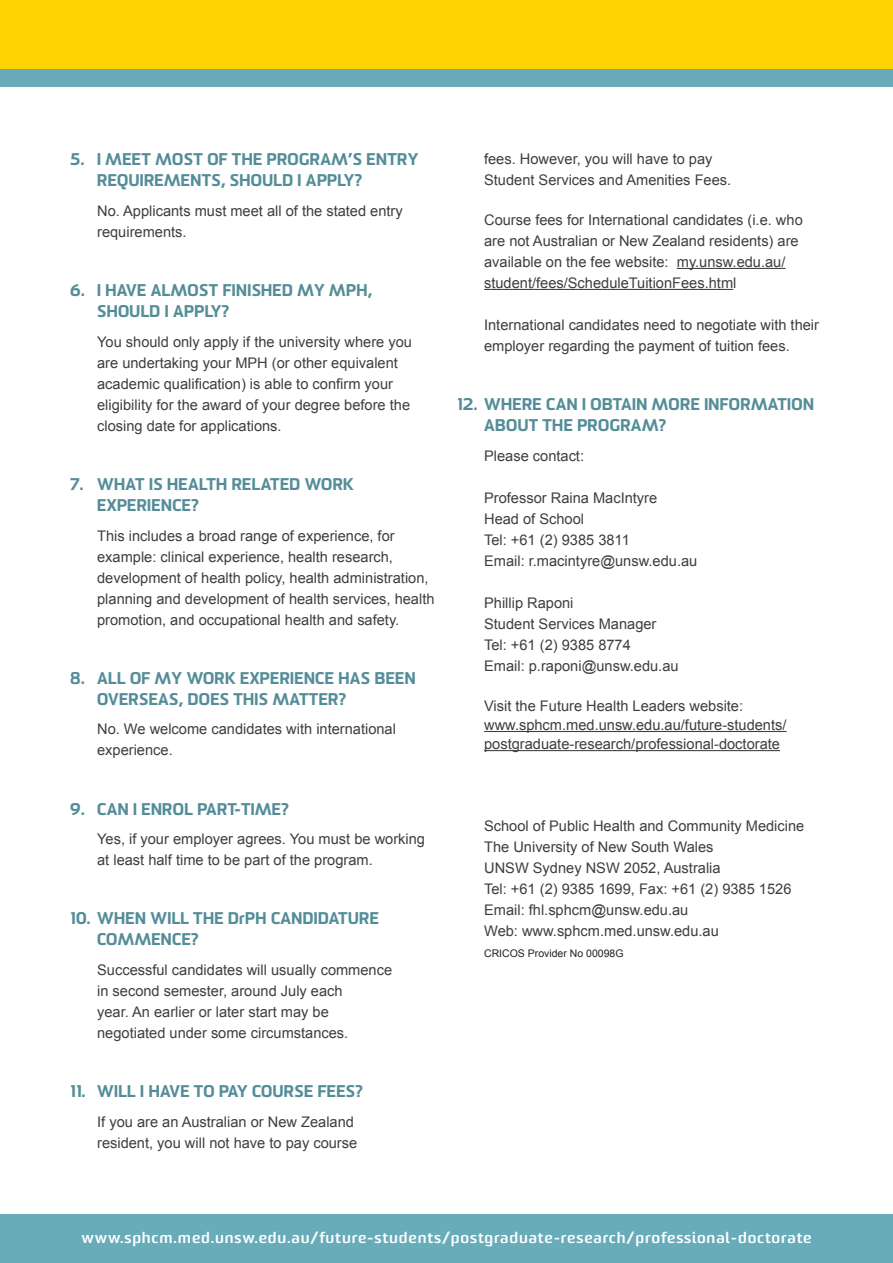
<style>
.page{position:relative;width:893px;height:1263px;background:#fff}
.page>*{position:absolute;margin:0;border:0;box-sizing:border-box;transform-origin:0 0}
.Question{font:900 16.5px/21px "Sommet";letter-spacing:.025em;color:#548d98}
.t1{font:700 15px "Sommet";letter-spacing:.05em;color:#fff;scale:1.15 1}
.Body_Text_Indent{font:14.7px/21px "Arial";color:#3e3e3f}
.Body_Text_Indent-2{font:10.5px "Arial";color:#231f20}
</style>
<div class="page">
<hr style="left:677px;top:268px;width:108px;height:1px;background:#3e3e3f">
<hr style="left:484px;top:289px;width:249px;height:1px;background:#3e3e3f">
<hr style="left:484px;top:731px;width:302px;height:1px;background:#3e3e3f">
<hr style="left:484px;top:750px;width:296px;height:1px;background:#3e3e3f">
<div style="left:0;top:1214px;width:893px;height:49px;background:#68acba"></div>
<div style="left:0;top:0;width:893px;height:78px;background:#fed304"></div>
<div style="left:0;top:70px;width:893px;height:17px;background:#68acba"></div>
<p class="Question" style="left:97px;top:150px;width:323px;text-indent:-27px">5. I MEET MOST OF THE PROGRAM’S ENTRY<br>REQUIREMENTS, SHOULD I APPLY?</p>
<p class="Body_Text_Indent" style="left:97px;top:200px;width:307px">No. Applicants must meet all of the stated entry requirements.</p>
<p class="Question" style="left:97px;top:281px;width:276px;text-indent:-27px">6. I HAVE ALMOST FINISHED MY MPH,<br>SHOULD I APPLY?</p>
<p class="Body_Text_Indent" style="left:97px;top:331px;width:316px">You should only apply if the university where you are undertaking your MPH (or other equivalent academic qualification) is able to confirm your eligibility for the award of your degree before the closing date for applications.</p>
<p class="Question" style="left:97px;top:475px;width:258px;text-indent:-27px">7. WHAT IS HEALTH RELATED WORK<br>EXPERIENCE?</p>
<p class="Body_Text_Indent" style="left:97px;top:525px;width:339px">This includes a broad range of experience, for example: clinical experience, health research, development of health policy, health administration, planning and development of health services, health promotion, and occupational health and safety.</p>
<p class="Question" style="left:97px;top:669px;width:320px;text-indent:-27px">8. ALL OF MY WORK EXPERIENCE HAS BEEN<br>OVERSEAS, DOES THIS MATTER?</p>
<p class="Body_Text_Indent" style="left:97px;top:719px;width:300px">No. We welcome candidates with international experience.</p>
<p class="Question" style="left:70px;top:799px;width:220px">9. CAN I ENROL PART-TIME?</p>
<p class="Body_Text_Indent" style="left:97px;top:828px;width:329px">Yes, if your employer agrees. You must be working at least half time to be part of the program.</p>
<p class="Question" style="left:97px;top:909px;width:283px;text-indent:-27px">10. WHEN WILL THE DrPH CANDIDATURE<br>COMMENCE?</p>
<p class="Body_Text_Indent" style="left:97px;top:959px;width:297px">Successful candidates will usually commence in second semester, around July each<br>year. An earlier or later start may be negotiated under some circumstances.</p>
<p class="Question" style="left:70px;top:1082px;width:294px">11. WILL I HAVE TO PAY COURSE FEES?</p>
<p class="Body_Text_Indent" style="left:97px;top:1111px;width:262px">If you are an Australian or New Zealand resident, you will not have to pay course</p>
<p class="Body_Text_Indent" style="left:484px;top:148px;width:249px">fees. However, you will have to pay<br>Student Services and Amenities Fees.</p>
<p class="Body_Text_Indent" style="left:484px;top:209px;width:320px">Course fees for International candidates (i.e. who are not Australian or New Zealand residents) are available on the fee website: my.unsw.edu.au/ student/fees/ScheduleTuitionFees.html</p>
<p class="Body_Text_Indent" style="left:484px;top:314px;width:336px">International candidates need to negotiate with their employer regarding the payment of tuition fees.</p>
<p class="Question" style="left:484px;top:395px;width:331px;text-indent:-27px">12. WHERE CAN I OBTAIN MORE INFORMATION<br>ABOUT THE PROGRAM?</p>
<p class="Body_Text_Indent" style="left:484px;top:445px;width:101px">Please contact:</p>
<p class="Body_Text_Indent" style="left:484px;top:487px;width:175px">Professor Raina MacIntyre</p>
<p class="Body_Text_Indent" style="left:484px;top:508px;width:101px">Head of School</p>
<p class="Body_Text_Indent" style="left:484px;top:529px;width:147px">Tel: +61 (2) 9385 3811</p>
<p class="Body_Text_Indent" style="left:484px;top:550px;width:215px">Email: r.macintyre@unsw.edu.au</p>
<p class="Body_Text_Indent" style="left:484px;top:592px;width:91px">Phillip Raponi</p>
<p class="Body_Text_Indent" style="left:484px;top:613px;width:174px">Student Services Manager</p>
<p class="Body_Text_Indent" style="left:484px;top:634px;width:148px">Tel: +61 (2) 9385 8774</p>
<p class="Body_Text_Indent" style="left:484px;top:655px;width:196px">Email: p.raponi@unsw.edu.au</p>
<p class="Body_Text_Indent" style="left:484px;top:696px;width:304px;line-height:19.2px">Visit the Future Health Leaders website: www.sphcm.med.unsw.edu.au/future-students/ postgraduate-research/professional-doctorate</p>
<p class="Body_Text_Indent" style="left:484px;top:816px;width:322px">School of Public Health and Community Medicine</p>
<p class="Body_Text_Indent" style="left:484px;top:837px;width:231px">The University of New South Wales</p>
<p class="Body_Text_Indent" style="left:484px;top:858px;width:238px">UNSW Sydney NSW 2052, Australia</p>
<p class="Body_Text_Indent" style="left:484px;top:879px;width:309px">Tel: +61 (2) 9385 1699, Fax: +61 (2) 9385 1526</p>
<p class="Body_Text_Indent" style="left:484px;top:900px;width:206px">Email: fhl.sphcm@unsw.edu.au</p>
<p class="Body_Text_Indent" style="left:484px;top:921px;width:236px">Web: www.sphcm.med.unsw.edu.au</p>
<p class="Body_Text_Indent-2" style="left:484px;top:947px;width:141px">CRICOS Provider No 00098G</p>
<p class="t1" style="left:81px;top:1228px;width:636px">www.sphcm.med.unsw.edu.au/future-students/postgraduate-research/professional-doctorate</p>
</div>
